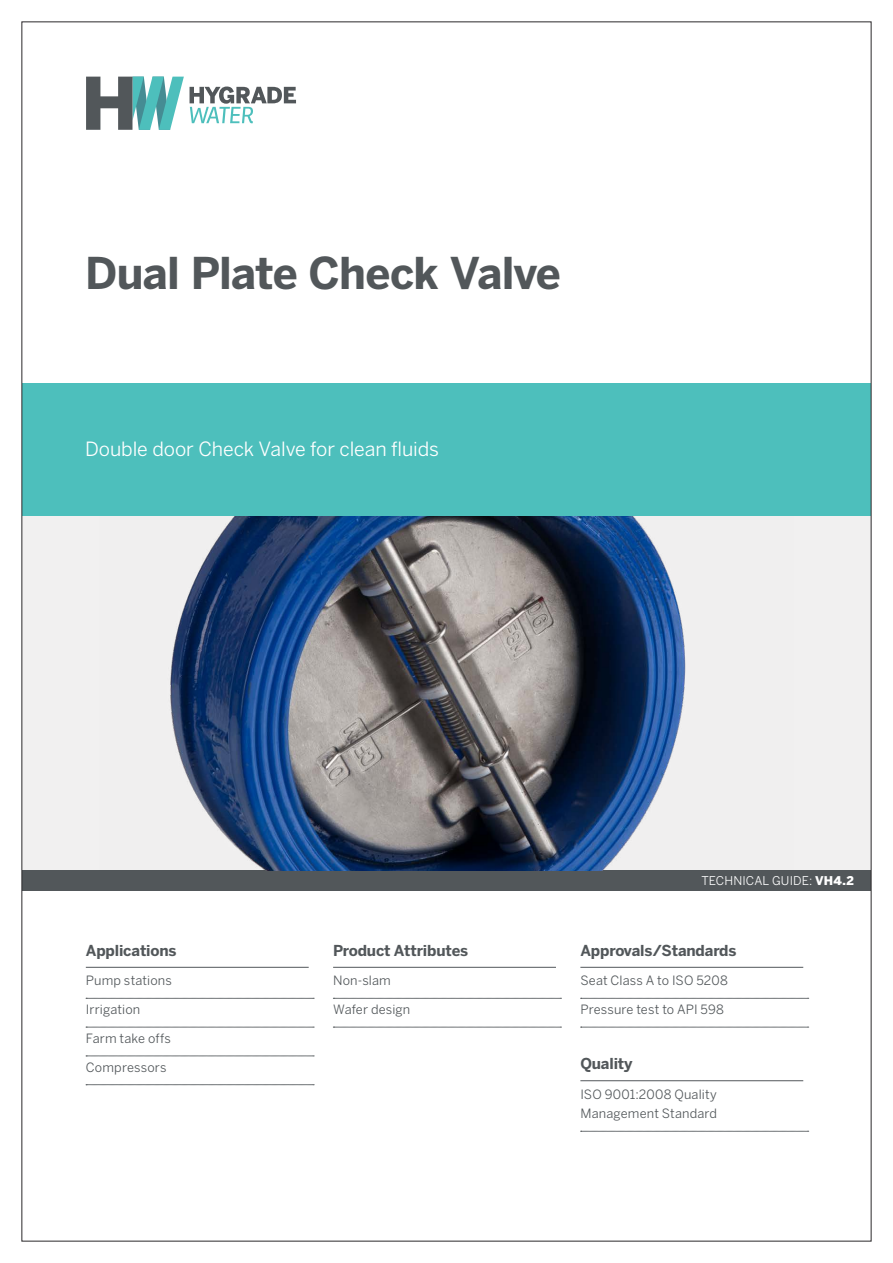
<style>
.page{position:relative;width:893px;height:1263px;background:#fff}
.page>*{position:absolute;margin:0;border:0;box-sizing:border-box;transform-origin:0 0}
.t1{font:700 43.5px "Benton Sans";letter-spacing:-.02em;color:#52575a}
.t2{font:19.5px "Benton Sans";letter-spacing:-.005em;color:#fff}
.t3{font:700 15px "Benton Sans";letter-spacing:-.01em;color:#52575a}
.t4{font:12.75px/19.5px "Benton Sans";letter-spacing:.01em;color:#52575a}
.t5{font:12px "Benton Sans";letter-spacing:.015em;color:#fff}
.s1{font-weight:900}
</style>
<div class="page">
<div style="left:22px;top:383px;width:849px;height:134px;background:#4dbfbc"></div>
<div style="left:22px;top:517px;width:849px;height:374px;background:#f1f0f0"></div>
<div style="left:22px;top:870px;width:849px;height:21px;background:#52575a"></div>
<hr style="left:86px;top:967px;width:223px;height:1px;background:#52575a">
<svg style="left:86px;top:998px;width:228px;height:1px"></svg>
<svg style="left:86px;top:1027px;width:228px;height:1px"></svg>
<svg style="left:86px;top:1056px;width:228px;height:1px"></svg>
<svg style="left:86px;top:1084px;width:228px;height:1px"></svg>
<hr style="left:333px;top:967px;width:223px;height:1px;background:#52575a">
<svg style="left:333px;top:998px;width:228px;height:1px"></svg>
<svg style="left:333px;top:1027px;width:228px;height:1px"></svg>
<hr style="left:580px;top:967px;width:223px;height:1px;background:#52575a">
<svg style="left:581px;top:998px;width:228px;height:1px"></svg>
<svg style="left:581px;top:1027px;width:228px;height:1px"></svg>
<hr style="left:580px;top:1080px;width:223px;height:1px;background:#52575a">
<svg style="left:581px;top:1131px;width:228px;height:1px"></svg>
<svg style="left:190px;top:87px;width:106px;height:36px"></svg>
<svg style="left:86px;top:77px;width:98px;height:53px"></svg>
<img style="left:170px;top:517px;width:516px;height:353px">
<h1 class="t1" style="left:85px;top:247px;width:477px">Dual Plate Check Valve</h1>
<h2 class="t2" style="left:85px;top:438px;width:356px">Double door Check Valve for clean fluids</h2>
<p class="t3" style="left:86px;top:941px;width:92px">Applications</p>
<p class="t4" style="left:86px;top:971px;width:88px">Pump stations</p>
<p class="t4" style="left:86px;top:999px;width:56px">Irrigation</p>
<p class="t4" style="left:86px;top:1028px;width:87px">Farm take offs</p>
<p class="t4" style="left:86px;top:1057px;width:82px">Compressors</p>
<p class="t3" style="left:333px;top:941px;width:136px">Product Attributes</p>
<p class="t4" style="left:333px;top:971px;width:59px">Non-slam</p>
<p class="t4" style="left:333px;top:999px;width:79px">Wafer design</p>
<p class="t5" style="left:701px;top:873px;width:154px">TECHNICAL GUIDE: <span class="s1">VH4.2</span></p>
<p class="t3" style="left:580px;top:941px;width:158px">Approvals/Standards</p>
<p class="t4" style="left:580px;top:971px;width:149px">Seat Class A to ISO 5208</p>
<p class="t4" style="left:580px;top:999px;width:145px">Pressure test to API 598</p>
<p class="t3" style="left:580px;top:1055px;width:54px">Quality</p>
<p class="t4" style="left:580px;top:1084px;width:138px">ISO 9001:2008 Quality<br>Management Standard</p>
</div>
